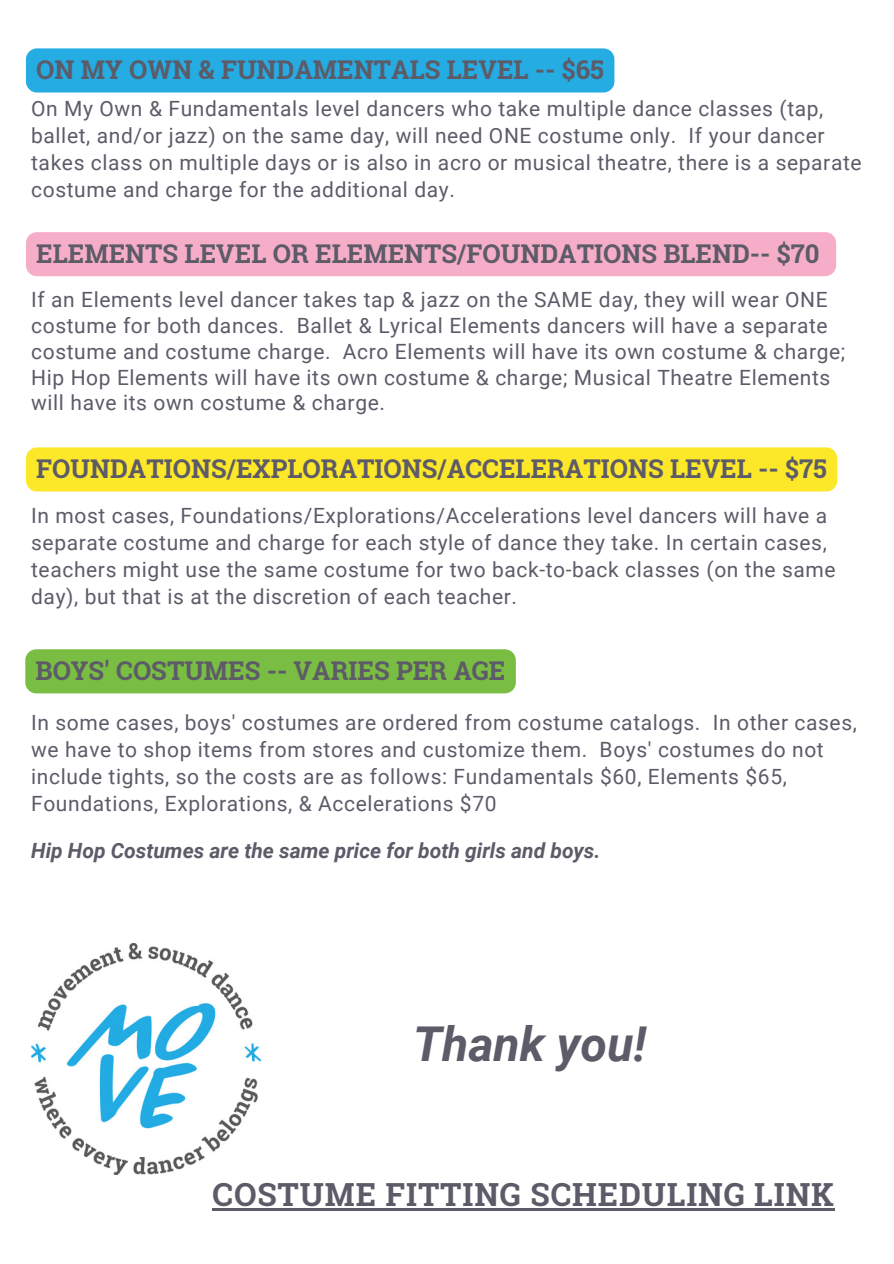
<style>
.page{position:relative;width:894px;height:1264px;background:#fff}
.page>*{position:absolute;margin:0;border:0;box-sizing:border-box;transform-origin:0 0}
.t1{font:italic 700 48px "Roboto";color:#5d5b68}
.t2{font:700 31.8px "Roboto Slab";letter-spacing:.025em;color:#5d5b68}
.t3{font:700 25.8px "Roboto Slab";color:#5d5b68}
.t4{font:21px/27px "Roboto";letter-spacing:.03em;color:#5d5b68}
.t5{font:italic 700 21px "Roboto";color:#5d5b68}
</style>
<div class="page">
<div style="left:26px;top:48px;width:588px;height:44px;background:#24ace3"></div>
<div style="left:26px;top:232px;width:809px;height:44px;background:#f6aec8"></div>
<div style="left:26px;top:447px;width:811px;height:44px;background:#fce828"></div>
<div style="left:25px;top:649px;width:490px;height:44px;background:#79bd43"></div>
<img style="left:31px;top:944px;width:230px;height:230px">
<hr style="left:212px;top:1208px;width:622px;height:2px;background:#5d5b68">
<h3 class="t3" style="left:36px;top:52px;width:569px">ON MY OWN &amp; FUNDAMENTALS LEVEL -- $65</h3>
<p class="t4" style="left:31px;top:95px;width:831px">On My Own &amp; Fundamentals level dancers who take multiple dance classes (tap, ballet, and/or jazz) on the same day, will need ONE costume only. If your dancer takes class on multiple days or is also in acro or musical theatre, there is a separate costume and charge for the additional day.</p>
<h3 class="t3" style="left:36px;top:236px;width:784px">ELEMENTS LEVEL OR ELEMENTS/FOUNDATIONS BLEND-- $70</h3>
<p class="t4" style="left:31px;top:287px;width:815px;line-height:25.8px">If an Elements level dancer takes tap &amp; jazz on the SAME day, they will wear ONE costume for both dances. Ballet &amp; Lyrical Elements dancers will have a separate costume and costume charge. Acro Elements will have its own costume &amp; charge; Hip Hop Elements will have its own costume &amp; charge; Musical Theatre Elements will have its own costume &amp; charge.</p>
<h3 class="t3" style="left:36px;top:451px;width:791px">FOUNDATIONS/EXPLORATIONS/ACCELERATIONS LEVEL -- $75</h3>
<p class="t4" style="left:31px;top:502px;width:805px">In most cases, Foundations/Explorations/Accelerations level dancers will have a separate costume and charge for each style of dance they take. In certain cases, teachers might use the same costume for two back-to-back classes (on the same day), but that is at the discretion of each teacher.</p>
<p class="t3" style="left:36px;top:653px;width:471px">BOYS' COSTUMES -- VARIES PER AGE</p>
<h4 class="t4" style="left:31px;top:709px;width:827px">In some cases, boys' costumes are ordered from costume catalogs. In other cases, we have to shop items from stores and customize them. Boys' costumes do not include tights, so the costs are as follows: Fundamentals $60, Elements $65, Foundations, Explorations, &amp; Accelerations $70</h4>
<h3 class="t5" style="left:31px;top:838px;width:570px">Hip Hop Costumes are the same price for both girls and boys.</h3>
<h1 class="t1" style="left:413px;top:1016px;width:235px">Thank you!</h1>
<h2 class="t2" style="left:212px;top:1172px;width:622px">COSTUME FITTING SCHEDULING LINK</h2>
</div>
